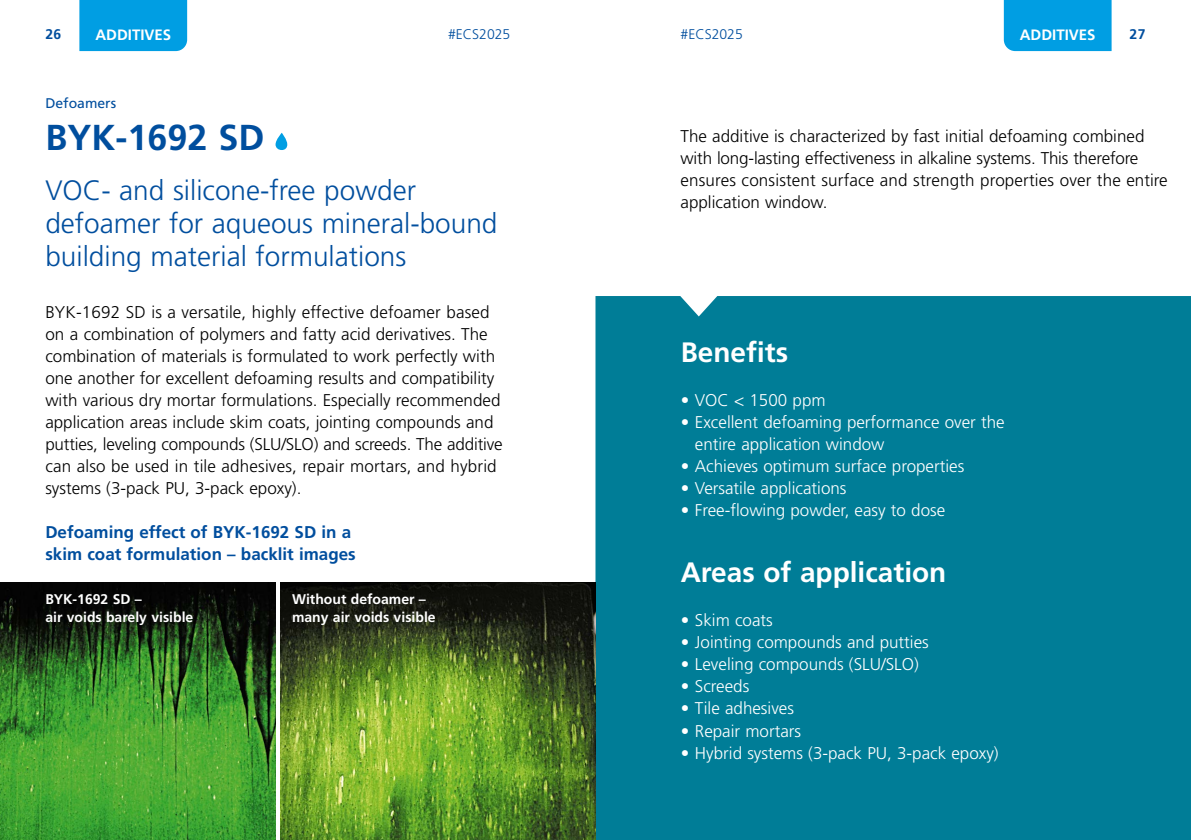
<style>
.page{position:relative;width:1191px;height:840px;background:#fff}
.page>*{position:absolute;margin:0;border:0;box-sizing:border-box;transform-origin:0 0}
.t1{font:700 36px "Frutiger LT Pro";color:#004e9e}
.t2{font:300 28px/33px "Frutiger LT Pro";color:#004e9e}
.t3{font:700 28px "Frutiger LT Pro";color:#fff}
.t4{font:300 17px/22px "Frutiger LT Pro";color:#000}
.t5{font:300 17px/22px "Frutiger LT Pro";color:#fff}
.t6{font:700 17px/22px "Frutiger LT Pro";color:#004e9e}
.t7{font:700 15px "Frutiger LT Pro";color:#fff}
.t8{font:700 14px/18px "Frutiger LT Pro";color:#fff}
.t9{font:300 14px "Frutiger LT Pro";color:#004e9e}
.t10{font:14px "Frutiger LT Pro";color:#004e9e}
.t11{font:700 14px "Frutiger LT Pro";color:#004e9e}
</style>
<div class="page">
<svg style="left:275px;top:133px;width:12px;height:17px"></svg>
<div style="left:595px;top:296px;width:596px;height:543px;background:#007d97"></div>
<img style="left:0;top:582px;width:275px;height:257px">
<img style="left:281px;top:582px;width:314px;height:257px">
<div style="left:79px;top:0;width:108px;height:51px;background:#009ee3"></div>
<div style="left:1003px;top:0;width:108px;height:51px;background:#009ee3"></div>
<p class="t11" style="left:45px;top:26px;width:17px">26</p>
<p class="t7" style="left:95px;top:25px;width:77px">ADDITIVES</p>
<p class="t9" style="left:448px;top:26px;width:64px">#ECS2025</p>
<p class="t9" style="left:680px;top:26px;width:64px">#ECS2025</p>
<p class="t7" style="left:1019px;top:25px;width:77px">ADDITIVES</p>
<p class="t11" style="left:1129px;top:26px;width:17px">27</p>
<p class="t10" style="left:45px;top:95px;width:72px">Defoamers</p>
<h1 class="t1" style="left:45px;top:116px;width:221px">BYK-1692 SD</h1>
<h2 class="t2" style="left:45px;top:174px;width:454px">VOC- and silicone-free powder defoamer for aqueous mineral-bound building material formulations</h2>
<p class="t4" style="left:45px;top:301px;width:459px">BYK-1692 SD is a versatile, highly effective defoamer based on a combination of polymers and fatty acid derivatives. The combination of materials is formulated to work perfectly with one another for excellent defoaming results and compatibility with various dry mortar formulations. Especially recommended application areas include skim coats, jointing compounds and putties, leveling compounds (SLU/SLO) and screeds. The additive can also be used in tile adhesives, repair mortars, and hybrid systems (3-pack PU, 3-pack epoxy).</p>
<p class="t6" style="left:45px;top:521px;width:312px">Defoaming effect of BYK-1692 SD in a skim coat formulation – backlit images</p>
<p class="t8" style="left:45px;top:590px;width:149px">BYK-1692 SD –<br>air voids barely visible</p>
<p class="t8" style="left:292px;top:590px;width:145px">Without defoamer – many air voids visible</p>
<p class="t4" style="left:680px;top:125px;width:488px">The additive is characterized by fast initial defoaming combined with long-lasting effectiveness in alkaline systems. This therefore ensures consistent surface and strength properties over the entire application window.</p>
<h2 class="t3" style="left:680px;top:335px;width:109px">Benefits</h2>
<p class="t5" style="left:680px;top:389px;width:146px">• VOC &lt; 1500 ppm</p>
<p class="t5" style="left:695px;top:411px;width:311px;text-indent:-14px">• Excellent defoaming performance over the entire application window</p>
<p class="t5" style="left:680px;top:455px;width:285px">• Achieves optimum surface properties</p>
<p class="t5" style="left:680px;top:477px;width:167px">• Versatile applications</p>
<p class="t5" style="left:680px;top:499px;width:266px">• Free-flowing powder, easy to dose</p>
<h2 class="t3" style="left:680px;top:555px;width:267px">Areas of application</h2>
<p class="t5" style="left:680px;top:609px;width:94px">• Skim coats</p>
<p class="t5" style="left:680px;top:631px;width:250px">• Jointing compounds and putties</p>
<p class="t5" style="left:680px;top:653px;width:240px">• Leveling compounds (SLU/SLO)</p>
<p class="t5" style="left:680px;top:675px;width:70px">• Screeds</p>
<p class="t5" style="left:680px;top:697px;width:115px">• Tile adhesives</p>
<p class="t5" style="left:680px;top:719px;width:122px">• Repair mortars</p>
<p class="t5" style="left:680px;top:741px;width:319px">• Hybrid systems (3-pack PU, 3-pack epoxy)</p>
</div>
